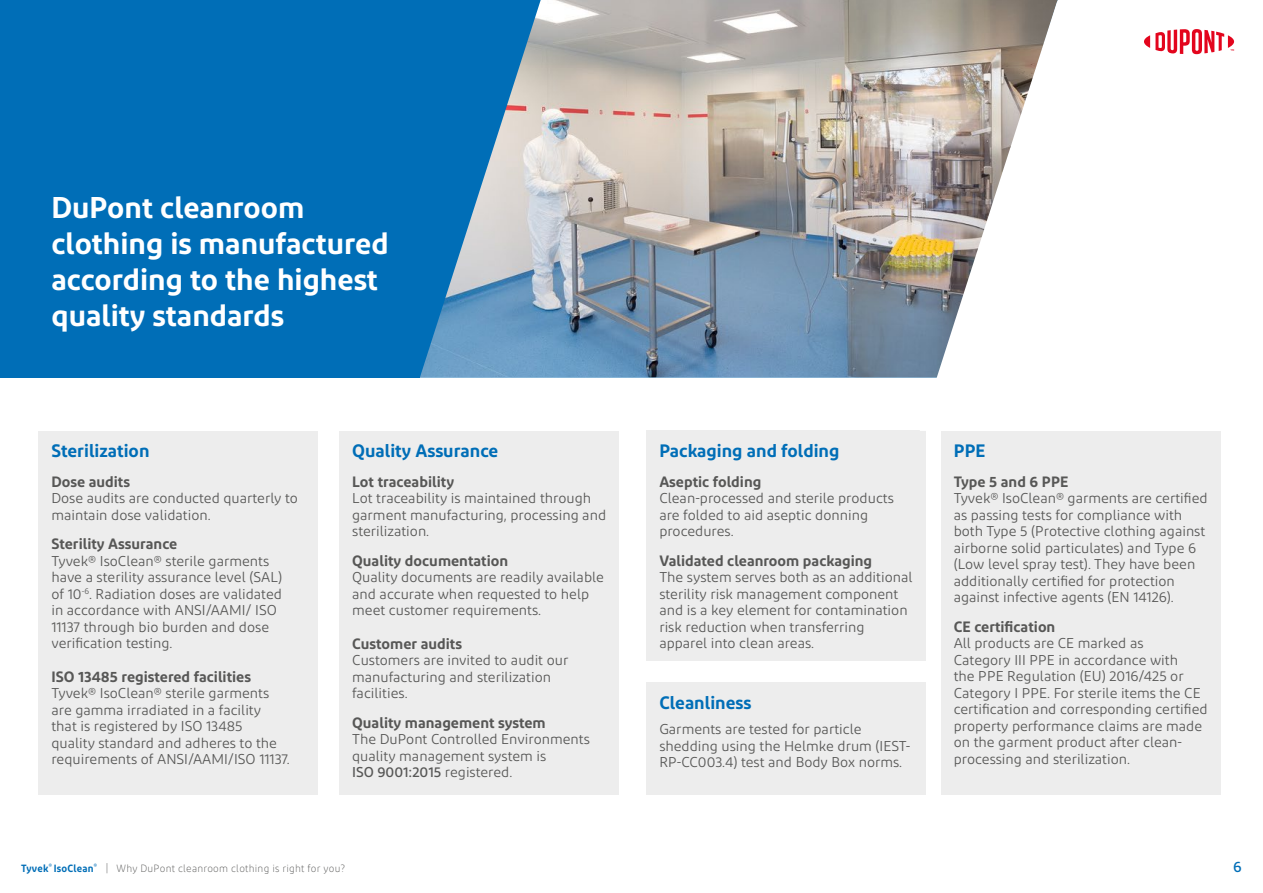
<style>
.page{position:relative;width:1263px;height:893px;background:#fff}
.page>*{position:absolute;margin:0;border:0;box-sizing:border-box;transform-origin:0 0}
.Sous-titre_niv2{font:600 30px/36px "Diodrum";color:#fff}
.Sous-titre_niv2-2{font:600 18px "Diodrum";color:#006eb7}
.Sous-titre_niv2-3{font:600 15px "Diodrum";color:#575756}
.t1{font:500 15px "Diodrum";color:#006eb7}
.Sous-titre_niv2-4{font:14.25px/16.5px "Diodrum";color:#575756}
.t2{font:300 10.5px "Diodrum";letter-spacing:.025em;color:#575756;scale:.95 1}
.t3{font:600 10.5px "Diodrum";letter-spacing:.025em;color:#006eb7;scale:.95 1}
.s1{font-weight:500}
</style>
<div class="page">
<img style="left:541px;top:0;width:379px;height:377px">
<div style="left:646px;top:682px;width:280px;height:112px;background:#ededed"></div>
<div style="left:39px;top:431px;width:279px;height:363px;background:#ededed"></div>
<div style="left:646px;top:431px;width:280px;height:230px;background:#ededed"></div>
<div style="left:339px;top:431px;width:280px;height:363px;background:#ededed"></div>
<div style="left:941px;top:431px;width:279px;height:363px;background:#ededed"></div>
<div style="left:0;top:0;width:420px;height:377px;background:#006eb7"></div>
<svg style="left:920px;top:0;width:137px;height:378px"></svg>
<svg style="left:420px;top:0;width:121px;height:377px;background:#4b90bf"></svg>
<svg style="left:1144px;top:29px;width:90px;height:25px"></svg>
<p class="Sous-titre_niv2" style="left:51px;top:189px;width:339px">DuPont cleanroom clothing is manufactured according to the highest quality standards</p>
<p class="Sous-titre_niv2-2" style="left:51px;top:439px;width:100px">Sterilization</p>
<p class="Sous-titre_niv2-3" style="left:51px;top:472px;width:80px">Dose audits</p>
<p class="Sous-titre_niv2-4" style="left:51px;top:490px;width:248px">Dose audits are conducted quarterly to maintain dose validation.</p>
<p class="Sous-titre_niv2-3" style="left:51px;top:534px;width:127px">Sterility Assurance</p>
<p class="Sous-titre_niv2-4" style="left:51px;top:552px;width:232px">Tyvek® IsoClean® sterile garments have a sterility assurance level (SAL) of 10<sup>-6</sup>. Radiation doses are validated in accordance with ANSI/AAMI/ ISO 11137 through bio burden and dose verification testing.</p>
<p class="Sous-titre_niv2-3" style="left:51px;top:667px;width:201px">ISO 13485 registered facilities</p>
<p class="Sous-titre_niv2-4" style="left:51px;top:685px;width:240px">Tyvek® IsoClean® sterile garments are gamma irradiated in a facility that is registered by ISO 13485<br>quality standard and adheres to the requirements of ANSI/AAMI/ISO 11137.</p>
<p class="Sous-titre_niv2-2" style="left:352px;top:439px;width:148px">Quality Assurance</p>
<p class="Sous-titre_niv2-3" style="left:352px;top:472px;width:103px">Lot traceability</p>
<p class="Sous-titre_niv2-4" style="left:352px;top:490px;width:255px">Lot traceability is maintained through garment manufacturing, processing and sterilization.</p>
<p class="Sous-titre_niv2-3" style="left:352px;top:551px;width:158px">Quality documentation</p>
<p class="Sous-titre_niv2-4" style="left:352px;top:569px;width:253px">Quality documents are readily available and accurate when requested to help meet customer requirements.</p>
<p class="Sous-titre_niv2-3" style="left:352px;top:634px;width:111px">Customer audits</p>
<p class="Sous-titre_niv2-4" style="left:352px;top:652px;width:218px">Customers are invited to audit our manufacturing and sterilization facilities.</p>
<p class="Sous-titre_niv2-3" style="left:352px;top:713px;width:195px">Quality management system</p>
<p class="Sous-titre_niv2-4" style="left:352px;top:731px;width:239px">The DuPont Controlled Environments quality management system is<br><span class="s1">ISO 9001:2015</span> registered.</p>
<p class="Sous-titre_niv2-2" style="left:659px;top:439px;width:182px">Packaging and folding</p>
<p class="Sous-titre_niv2-3" style="left:659px;top:472px;width:103px">Aseptic folding</p>
<p class="Sous-titre_niv2-4" style="left:659px;top:490px;width:236px">Clean-processed and sterile products are folded to aid aseptic donning procedures.</p>
<p class="Sous-titre_niv2-3" style="left:659px;top:551px;width:214px">Validated cleanroom packaging</p>
<p class="Sous-titre_niv2-4" style="left:659px;top:569px;width:255px">The system serves both as an additional sterility risk management component and is a key element for contamination risk reduction when transferring apparel into clean areas.</p>
<p class="Sous-titre_niv2-2" style="left:659px;top:691px;width:93px">Cleanliness</p>
<p class="Sous-titre_niv2-4" style="left:659px;top:721px;width:252px">Garments are tested for particle shedding using the Helmke drum (IEST-<br>RP-CC003.4) test and Body Box norms.</p>
<p class="Sous-titre_niv2-2" style="left:954px;top:439px;width:33px">PPE</p>
<p class="Sous-titre_niv2-3" style="left:954px;top:472px;width:116px">Type 5 and 6 PPE</p>
<p class="Sous-titre_niv2-4" style="left:954px;top:490px;width:255px">Tyvek® IsoClean® garments are certified as passing tests for compliance with both Type 5 (Protective clothing against airborne solid particulates) and Type 6 (Low level spray test). They have been additionally certified for protection against infective agents (EN 14126).</p>
<p class="Sous-titre_niv2-3" style="left:954px;top:617px;width:103px">CE certification</p>
<p class="Sous-titre_niv2-4" style="left:954px;top:635px;width:255px">All products are CE marked as<br>Category III PPE in accordance with<br>the PPE Regulation (EU) 2016/425 or Category I PPE. For sterile items the CE certification and corresponding certified property performance claims are made on the garment product after clean&shy;processing and sterilization.</p>
<p class="t3" style="left:21px;top:861px;width:81px">Tyvek<sup>®</sup> IsoClean<sup>®</sup></p>
<p class="t2" style="left:106px;top:862px;width:253px">| Why DuPont cleanroom clothing is right for you?</p>
<p class="t1" style="left:1233px;top:857px;width:10px">6</p>
</div>
